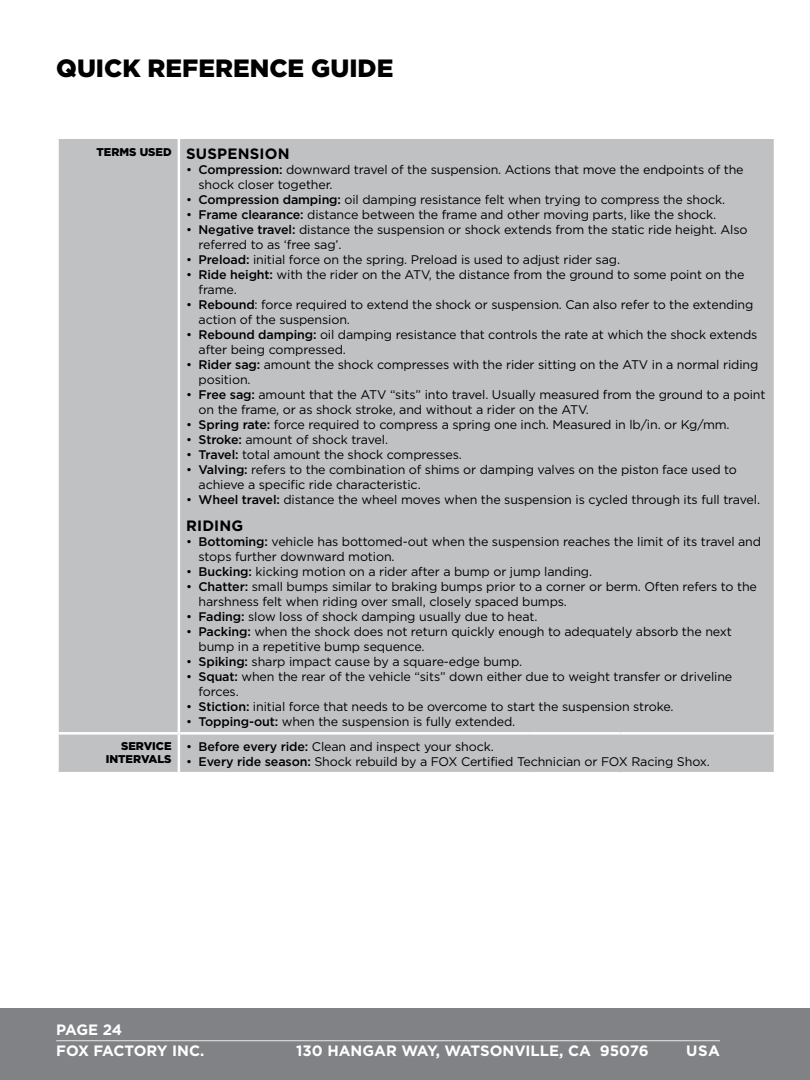
<style>
.page{position:relative;width:810px;height:1080px;background:#fff}
.page>*{position:absolute;margin:0;border:0;box-sizing:border-box;transform-origin:0 0}
.t1{font:900 25px "Gotham";color:#000}
.t2{font:700 15px "Gotham";color:#fff}
.t3{font:700 15px "Gotham";color:#000}
.t4{font:12.5px/15px "Gotham";letter-spacing:-.01em;color:#000}
.t5{font:900 11.25px/13.5px "Gotham";color:#000;text-align:right}
.s1{font-weight:700;font-size:15px}
.s2{font-weight:500}
</style>
<div class="page">
<div style="left:0;top:1009px;width:810px;height:71px;background:#808285"></div>
<hr style="left:56px;top:1040px;width:664px;height:1px;background:#d1d3d4">
<div style="left:59px;top:139px;width:715px;height:633px;background:#bfc1c3"></div>
<hr style="left:178px;top:139px;width:2px;height:593px;background:#fff">
<hr style="left:178px;top:735px;width:2px;height:37px;background:#fff">
<hr style="left:56px;top:732px;width:123px;height:3px;background:#fff">
<hr style="left:179px;top:732px;width:350px;height:3px;background:#fff">
<hr style="left:529px;top:732px;width:91px;height:3px;background:#fff">
<hr style="left:620px;top:732px;width:156px;height:3px;background:#fff">
<h1 class="t1" style="left:56px;top:54px;width:38px">QUICK</h1>
<h1 class="t1" style="left:148px;top:54px;width:19px">REFERENCE</h1>
<h1 class="t1" style="left:311px;top:54px;width:84px">GUIDE</h1>
<p class="t5" style="left:96px;top:145px;width:111px">TERMS USED <span class="s1">SUSP</span></p>
<p class="t3" style="left:227px;top:145px;width:22px">ENSION</p>
<p class="t4" style="left:199px;top:161px;width:547px;text-indent:-12px">• <span class="s2">Compression:</span> downward travel of the suspension. Actions that move the endpoints of the shock closer together.</p>
<p class="t4" style="left:186px;top:191px;width:541px">• <span class="s2">Compression damping:</span> oil damping resistance felt when trying to compress the shock.</p>
<p class="t4" style="left:186px;top:206px;width:532px">• <span class="s2">Frame clearance:</span> distance between the frame and other moving parts, like the shock.</p>
<p class="t4" style="left:199px;top:221px;width:551px;text-indent:-12px">• <span class="s2">Negative travel:</span> distance the suspension or shock extends from the static ride height. Also referred to as ‘free sag’.</p>
<p class="t4" style="left:186px;top:251px;width:435px">• <span class="s2">Preload:</span> initial force on the spring. Preload is used to adjust rider sag.</p>
<p class="t4" style="left:199px;top:266px;width:548px;text-indent:-13px">• <span class="s2">Ride height:</span> with the rider on the ATV, the distance from the ground to some point on the frame.</p>
<p class="t4" style="left:199px;top:296px;width:556px;text-indent:-12px">• <span class="s2">Rebound</span>: force required to extend the shock or suspension. Can also refer to the extending action of the suspension.</p>
<p class="t4" style="left:199px;top:326px;width:560px;text-indent:-12px">• <span class="s2">Rebound damping:</span> oil damping resistance that controls the rate at which the shock extends after being compressed.</p>
<p class="t4" style="left:199px;top:356px;width:561px;text-indent:-13px">• <span class="s2">Rider sag:</span> amount the shock compresses with the rider sitting on the ATV in a normal riding position.</p>
<p class="t4" style="left:199px;top:386px;width:568px;text-indent:-12px">• <span class="s2">Free sag:</span> amount that the ATV “sits” into travel. Usually measured from the ground to a point on the frame, or as shock stroke, and without a rider on the ATV.</p>
<p class="t4" style="left:186px;top:416px;width:545px">• <span class="s2">Spring rate:</span> force required to compress a spring one inch. Measured in lb/in. or Kg/mm.</p>
<p class="t4" style="left:186px;top:431px;width:204px">• <span class="s2">Stroke:</span> amount of shock travel.</p>
<p class="t4" style="left:186px;top:446px;width:277px">• <span class="s2">Travel:</span> total amount the shock compresses.</p>
<p class="t4" style="left:199px;top:461px;width:540px;text-indent:-12px">• <span class="s2">Valving:</span> refers to the combination of shims or damping valves on the piston face used to achieve a specific ride characteristic.</p>
<p class="t4" style="left:186px;top:491px;width:576px">• <span class="s2">Wheel travel:</span> distance the wheel moves when the suspension is cycled through its full travel.</p>
<p class="t3" style="left:186px;top:517px;width:59px">RIDING</p>
<p class="t4" style="left:199px;top:534px;width:564px;text-indent:-12px">• <span class="s2">Bottoming:</span> vehicle has bottomed-out when the suspension reaches the limit of its travel and stops further downward motion.</p>
<p class="t4" style="left:186px;top:564px;width:408px">• <span class="s2">Bucking:</span> kicking motion on a rider after a bump or jump landing.</p>
<p class="t4" style="left:199px;top:579px;width:560px;text-indent:-12px">• <span class="s2">Chatter:</span> small bumps similar to braking bumps prior to a corner or berm. Often refers to the harshness felt when riding over small, closely spaced bumps.</p>
<p class="t4" style="left:186px;top:609px;width:353px">• <span class="s2">Fading:</span> slow loss of shock damping usually due to heat.</p>
<p class="t4" style="left:199px;top:624px;width:535px;text-indent:-12px">• <span class="s2">Packing:</span> when the shock does not return quickly enough to adequately absorb the next bump in a repetitive bump sequence.</p>
<p class="t4" style="left:186px;top:654px;width:338px">• <span class="s2">Spiking:</span> sharp impact cause by a square-edge bump.</p>
<p class="t4" style="left:199px;top:669px;width:535px;text-indent:-12px">• <span class="s2">Squat:</span> when the rear of the vehicle “sits” down either due to weight transfer or driveline forces.</p>
<p class="t4" style="left:186px;top:699px;width:489px">• <span class="s2">Stiction:</span> initial force that needs to be overcome to start the suspension stroke.</p>
<p class="t4" style="left:186px;top:714px;width:331px">• <span class="s2">Topping-out:</span> when the suspension is fully extended.</p>
<p class="t5" style="left:106px;top:739px;width:67px">SERVICE<br>INTERVALS</p>
<p class="t4" style="left:186px;top:739px;width:309px">• <span class="s2">Before every ride:</span> Clean and inspect your shock.</p>
<p class="t4" style="left:186px;top:754px;width:525px">• <span class="s2">Every ride season:</span> Shock rebuild by a FOX Certified Technician or FOX Racing Shox.</p>
<p class="t2" style="left:56px;top:1021px;width:67px">PAGE 24</p>
<p class="t2" style="left:56px;top:1042px;width:150px">FOX FACTORY INC.</p>
<p class="t2" style="left:296px;top:1042px;width:160px">130 HANGAR WAY, WATSONVI</p>
<p class="t2" style="left:531px;top:1042px;width:120px">LLE, CA 95076</p>
<p class="t2" style="left:686px;top:1042px;width:35px">USA</p>
</div>
